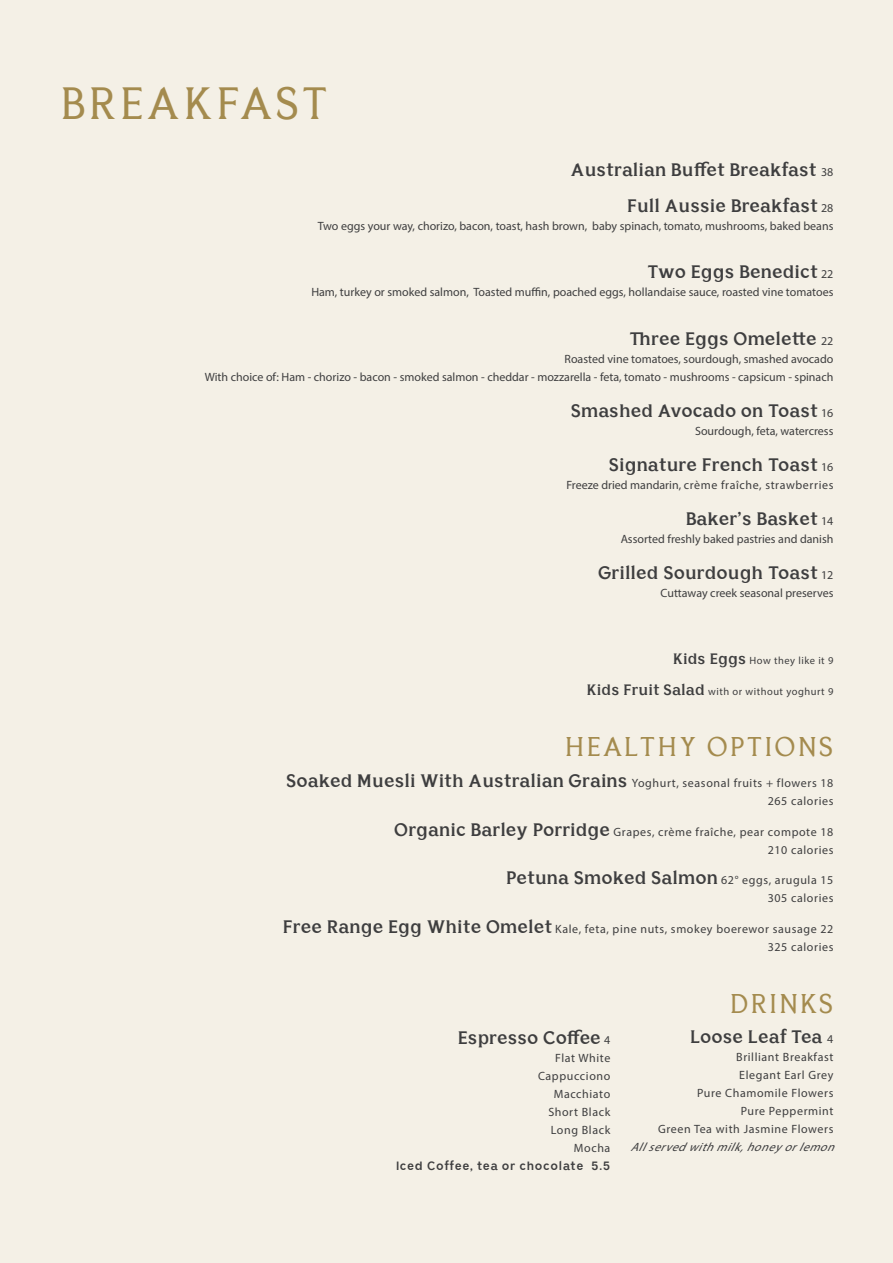
<style>
.page{position:relative;width:893px;height:1263px;background:#f4f0e6}
.page>*{position:absolute;margin:0;border:0;box-sizing:border-box;transform-origin:0 0}
.t1{font:45px "Bianco Serif New";letter-spacing:.05em;color:#a48b4e}
.t2{font:27px "Bianco Serif New";letter-spacing:.05em;color:#a48b4e}
.t3{font:700 18px "Bianco Serif New";color:#3e3e3f}
.t4{font:12px "Myriad Pro";color:#3e3e3f}
.t5{font:12px "Myriad Pro";letter-spacing:.05em;color:#3e3e3f}
.t6{font:12px "Myriad Pro";letter-spacing:.045em;color:#3e3e3f}
.t7{font:italic 12px "Myriad Pro";color:#3e3e3f}
.t8{font:700 12px "Bianco Sans New";letter-spacing:.05em;color:#3e3e3f}
.t9{font:10.5px "Myriad Pro";letter-spacing:.05em;color:#3e3e3f}
.s1{font-family:"Myriad Pro";font-weight:400;font-size:12px}
.s2{font-family:"Bianco Serif New";font-weight:700;font-size:15px}
.s3{font-family:"Bianco Serif New";font-weight:700;font-size:18px}
</style>
<div class="page">
<p class="t1" style="left:60px;top:76px;width:271px">BREAKFAST</p>
<p class="t3" style="left:571px;top:158px;width:264px">Australian Buffet Breakfast <span class="s1">38</span></p>
<p class="t3" style="left:627px;top:194px;width:208px">Full Aussie Breakfast <span class="s1">28</span></p>
<p class="t4" style="left:318px;top:218px;width:517px">Two eggs your way, chorizo, bacon, toast, hash brown, baby spinach, tomato, mushrooms, baked beans</p>
<p class="t3" style="left:647px;top:261px;width:188px">Two Eggs Benedict <span class="s1">22</span></p>
<p class="t4" style="left:311px;top:285px;width:524px">Ham, turkey or smoked salmon, Toasted muffin, poached eggs, hollandaise sauce, roasted vine tomatoes</p>
<p class="t3" style="left:629px;top:328px;width:206px">Three Eggs Omelette <span class="s1">22</span></p>
<p class="t4" style="left:565px;top:352px;width:270px">Roasted vine tomatoes, sourdough, smashed avocado</p>
<p class="t4" style="left:205px;top:370px;width:630px">With choice of: Ham - chorizo - bacon - smoked salmon - cheddar - mozzarella - feta, tomato - mushrooms - capsicum - spinach</p>
<p class="t3" style="left:570px;top:400px;width:265px">Smashed Avocado on Toast <span class="s1">16</span></p>
<p class="t4" style="left:695px;top:424px;width:140px">Sourdough, feta, watercress</p>
<p class="t3" style="left:608px;top:454px;width:227px">Signature French Toast <span class="s1">16</span></p>
<p class="t6" style="left:566px;top:478px;width:269px">Freeze dried mandarin, crème fraîche, strawberries</p>
<p class="t3" style="left:685px;top:508px;width:150px">Baker’s Basket <span class="s1">14</span></p>
<p class="t4" style="left:621px;top:532px;width:214px">Assorted freshly baked pastries and danish</p>
<p class="t3" style="left:598px;top:562px;width:237px">Grilled Sourdough Toast <span class="s1">12</span></p>
<p class="t4" style="left:661px;top:586px;width:174px">Cuttaway creek seasonal preserves</p>
<p class="t9" style="left:673px;top:654px;width:162px"><span class="s2">Kids Eggs</span> How they like it 9</p>
<p class="t9" style="left:587px;top:685px;width:248px"><span class="s2">Kids Fruit Salad</span> with or without yoghurt 9</p>
<p class="t2" style="left:564px;top:730px;width:270px">HEALTHY OPTIONS</p>
<p class="t3" style="left:286px;top:769px;width:549px">Soaked Muesli With Australian Grains <span class="s1">Yoghurt, seasonal fruits + flowers 18</span></p>
<p class="t5" style="left:768px;top:793px;width:67px">265 calories</p>
<p class="t5" style="left:394px;top:824px;width:441px"><span class="s3">Organic Barley Porridge</span> Grapes, crème fraîche, pear compote 18</p>
<p class="t5" style="left:768px;top:842px;width:67px">210 calories</p>
<p class="t3" style="left:506px;top:867px;width:329px">Petuna Smoked Salmon <span class="s1">62° eggs, arugula 15</span></p>
<p class="t5" style="left:768px;top:891px;width:67px">305 calories</p>
<p class="t5" style="left:282px;top:922px;width:553px"><span class="s3">Free Range Egg White Omelet</span> Kale, feta, pine nuts, smokey boerewor sausage 22</p>
<p class="t5" style="left:768px;top:940px;width:67px">325 calories</p>
<p class="t3" style="left:457px;top:1027px;width:154px">Espresso Coffee <span class="s1">4</span></p>
<p class="t6" style="left:555px;top:1051px;width:57px">Flat White</p>
<p class="t5" style="left:538px;top:1069px;width:74px">Cappucciono</p>
<p class="t5" style="left:554px;top:1087px;width:58px">Macchiato</p>
<p class="t5" style="left:548px;top:1105px;width:64px">Short Black</p>
<p class="t5" style="left:551px;top:1123px;width:61px">Long Black</p>
<p class="t4" style="left:574px;top:1141px;width:38px">Mocha</p>
<p class="t8" style="left:396px;top:1158px;width:216px">Iced Coffee, tea or chocolate 5.5</p>
<p class="t2" style="left:729px;top:987px;width:105px">DRINKS</p>
<p class="t3" style="left:690px;top:1026px;width:145px">Loose Leaf Tea <span class="s1">4</span></p>
<p class="t5" style="left:736px;top:1050px;width:99px">Brilliant Breakfast</p>
<p class="t5" style="left:739px;top:1068px;width:96px">Elegant Earl Grey</p>
<p class="t5" style="left:697px;top:1086px;width:138px">Pure Chamomile Flowers</p>
<p class="t5" style="left:741px;top:1104px;width:94px">Pure Peppermint</p>
<p class="t5" style="left:658px;top:1122px;width:177px">Green Tea with Jasmine Flowers</p>
<p class="t7" style="left:630px;top:1140px;width:212px">Allservedwithmilk,honeyorlemon</p>
</div>
